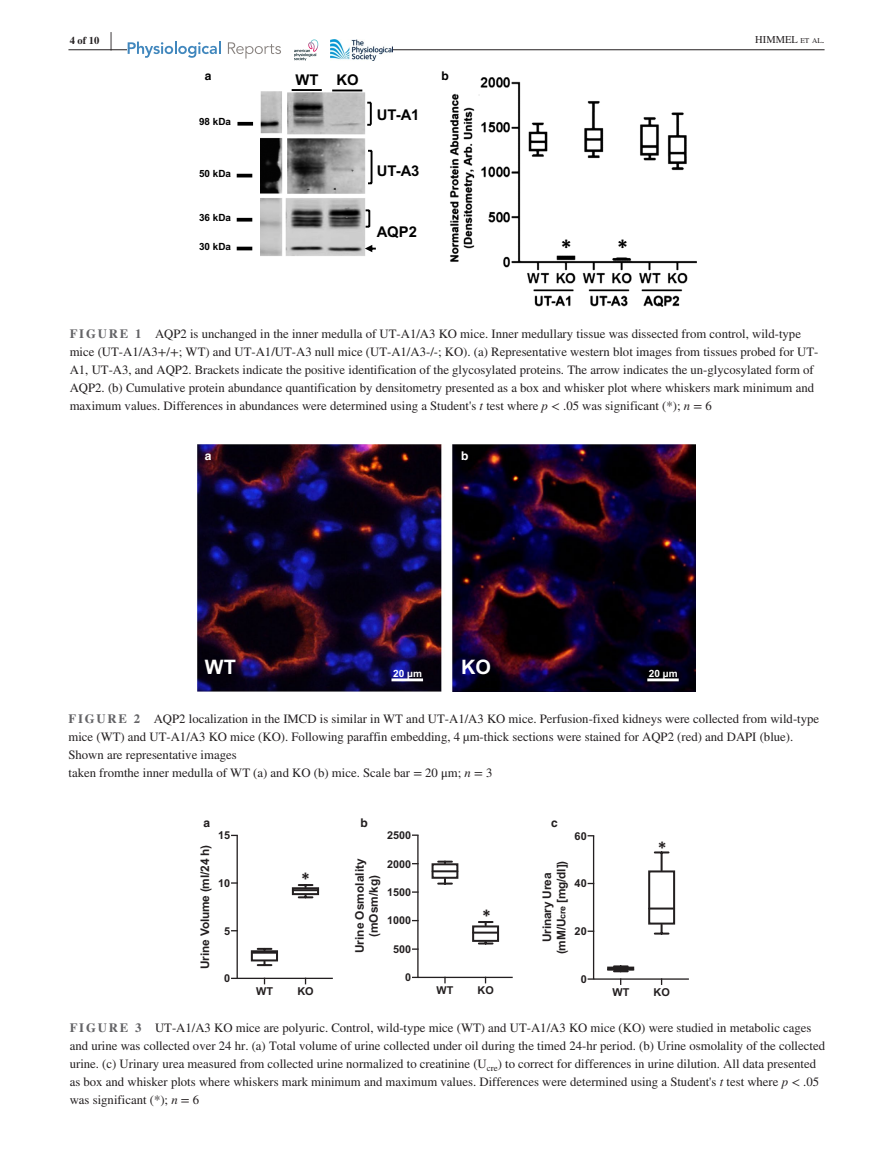
<style>
.page{position:relative;width:893px;height:1174px;background:#fff}
.page>*{position:absolute;margin:0;border:0;box-sizing:border-box;transform-origin:0 0}
.t1{font:700 25.95px "STIX";color:#231f20;scale:.36 1}
.t2{font:700 22.2px "Calibri";color:#000}
.t3{font:700 19.95px "Arial";color:#fff}
.t4{font:700 17.85px "Calibri";color:#231f20}
.t5{font:700 14.85px "Arial";color:#000}
.t6{font:12.75px/18px "STIX";color:#231f20}
.t7{font:700 12px "Helvetica";color:#231f20}
.t8{font:700 12px "Helvetica";color:#000}
.t9{font:700 12px "Helvetica";color:#fff}
.t10{font:700 11.85px/14.2px "Arial";letter-spacing:-.01em;color:#231f20;text-align:center}
.t11{font:700 10.95px "Arial";color:#231f20}
.t12{font:700 10.8px "Arial";color:#231f20}
.t13{font:10.5px "STIX";color:#231f20}
.t14{font:700 10.5px "STIX";color:#231f20}
.t15{font:700 10.05px "Arial";letter-spacing:.005em;color:#fff}
.t16{font:700 9.9px "Arial";letter-spacing:-.005em;color:#000}
.s1{font-size:7.35px}
.s2{font-weight:700;color:#636366}
.s3{font-style:italic}
.s4{font-size:8.85px}
</style>
<div class="page">
<hr style="left:68px;top:49px;width:756px;height:1px;background:#231f20">
<div style="left:128px;top:39px;width:264px;height:22px;background:#fff"></div>
<svg style="left:294px;top:39px;width:24px;height:22px"></svg>
<img style="left:331px;top:39px;width:61px;height:22px">
<svg style="left:128px;top:42px;width:93px;height:16px"></svg>
<svg style="left:228px;top:42px;width:53px;height:17px"></svg>
<img style="left:260px;top:78px;width:436px;height:228px">
<svg style="left:237px;top:122px;width:16px;height:4px"></svg>
<hr style="left:237px;top:218px;width:15px;height:3px;background:#000">
<hr style="left:237px;top:247px;width:15px;height:3px;background:#000">
<hr style="left:237px;top:174px;width:15px;height:3px;background:#000">
<hr style="left:292px;top:89px;width:30px;height:2px;background:#000">
<hr style="left:332px;top:89px;width:30px;height:2px;background:#000">
<hr style="left:370px;top:103px;width:2px;height:22px;background:#000">
<hr style="left:371px;top:151px;width:1px;height:32px;background:#000">
<svg style="left:366px;top:209px;width:4px;height:19px"></svg>
<svg style="left:365px;top:245px;width:11px;height:7px"></svg>
<img style="left:198px;top:444px;width:497px;height:247px">
<hr style="left:391px;top:678px;width:32px;height:3px;background:#fff">
<hr style="left:647px;top:678px;width:32px;height:3px;background:#fff">
<hr style="left:237px;top:977px;width:96px;height:2px;background:#231f20">
<hr style="left:237px;top:835px;width:1px;height:143px;background:#231f20">
<div style="left:251px;top:950px;width:27px;height:11px;border:2px solid #231f20"></div>
<svg style="left:258px;top:948px;width:13px;height:2px"></svg>
<svg style="left:258px;top:961px;width:13px;height:5px"></svg>
<hr style="left:252px;top:951px;width:25px;height:2px;background:#231f20">
<div style="left:292px;top:887px;width:27px;height:8px;border:2px solid #231f20"></div>
<svg style="left:299px;top:884px;width:13px;height:3px"></svg>
<svg style="left:299px;top:895px;width:13px;height:3px"></svg>
<hr style="left:293px;top:889px;width:25px;height:2px;background:#231f20">
<hr style="left:418px;top:976px;width:95px;height:2px;background:#231f20">
<hr style="left:417px;top:835px;width:2px;height:142px;background:#231f20">
<div style="left:432px;top:863px;width:26px;height:15px;border:2px solid #231f20"></div>
<svg style="left:438px;top:860px;width:14px;height:3px"></svg>
<svg style="left:438px;top:878px;width:14px;height:6px"></svg>
<hr style="left:433px;top:870px;width:24px;height:2px;background:#231f20">
<div style="left:472px;top:925px;width:27px;height:17px;border:2px solid #231f20"></div>
<svg style="left:479px;top:921px;width:14px;height:4px"></svg>
<svg style="left:479px;top:942px;width:14px;height:2px"></svg>
<hr style="left:473px;top:931px;width:25px;height:2px;background:#231f20">
<hr style="left:594px;top:978px;width:95px;height:1px;background:#231f20">
<hr style="left:593px;top:835px;width:1px;height:144px;background:#231f20">
<div style="left:607px;top:966px;width:27px;height:4px;border:2px solid #231f20"></div>
<svg style="left:614px;top:965px;width:14px;height:7px"></svg>
<hr style="left:608px;top:968px;width:25px;height:2px;background:#231f20">
<div style="left:648px;top:870px;width:27px;height:54px;border:2px solid #231f20"></div>
<svg style="left:655px;top:851px;width:13px;height:19px"></svg>
<svg style="left:655px;top:924px;width:13px;height:10px"></svg>
<hr style="left:649px;top:907px;width:25px;height:2px;background:#231f20">
<h1 class="t1" style="left:110px;top:26px;width:7px">|</h1>
<p class="t14" style="left:70px;top:34px;width:31px">4 of 10</p>
<p class="t13" style="left:755px;top:32px;width:71px">HIMMEL <span class="s1">et al</span>.</p>
<p class="t8" style="left:205px;top:69px;width:8px">a</p>
<p class="t8" style="left:441px;top:69px;width:9px">b</p>
<p class="t5" style="left:295px;top:70px;width:65px">WT KO</p>
<p class="t16" style="left:199px;top:115px;width:34px">98 kDa</p>
<p class="t16" style="left:199px;top:167px;width:34px">50 kDa</p>
<p class="t16" style="left:199px;top:211px;width:34px">36 kDa</p>
<p class="t16" style="left:199px;top:240px;width:34px">30 kDa</p>
<p class="t5" style="left:377px;top:105px;width:44px">UT-A1</p>
<p class="t5" style="left:377px;top:161px;width:44px">UT-A3</p>
<p class="t5" style="left:377px;top:222px;width:42px">AQP2</p>
<h2 class="t2" style="left:561px;top:233px;width:69px">* *</h2>
<p class="t6" style="left:70px;top:326px;width:750px"><span class="s2">FIGURE 1</span> AQP2 is unchanged in the inner medulla of UT-A1/A3 KO mice. Inner medullary tissue was dissected from control, wild-type mice (UT-A1/A3+/+; WT) and UT-A1/UT-A3 null mice (UT-A1/A3-/-; KO). (a) Representative western blot images from tissues probed for UT-A1, UT-A3, and AQP2. Brackets indicate the positive identification of the glycosylated proteins. The arrow indicates the un-glycosylated form of AQP2. (b) Cumulative protein abundance quantification by densitometry presented as a box and whisker plot where whiskers mark minimum and maximum values. Differences in abundances were determined using a Student's <span class="s3">t</span> test where <span class="s3">p</span> &lt; .05 was significant (*); <span class="s3">n</span> = 6</p>
<p class="t9" style="left:205px;top:449px;width:8px">a</p>
<p class="t9" style="left:461px;top:449px;width:9px">b</p>
<h3 class="t3" style="left:205px;top:654px;width:32px">WT</h3>
<p class="t15" style="left:393px;top:666px;width:30px">20 µm</p>
<h3 class="t3" style="left:461px;top:654px;width:31px">KO</h3>
<p class="t15" style="left:649px;top:666px;width:30px">20 µm</p>
<p class="t6" style="left:68px;top:711px;width:752px"><span class="s2">FIGURE 2</span> AQP2 localization in the IMCD is similar in WT and UT-A1/A3 KO mice. Perfusion-fixed kidneys were collected from wild-type mice (WT) and UT-A1/A3 KO mice (KO). Following paraffin embedding, 4 µm-thick sections were stained for AQP2 (red) and DAPI (blue).<br>Shown are representative images<br>taken fromthe inner medulla of WT (a) and KO (b) mice. Scale bar = 20 μm; <span class="s3">n</span> = 3</p>
<p class="t7" style="left:360px;top:815px;width:9px">b</p>
<p class="t7" style="left:203px;top:815px;width:8px">a</p>
<p class="t7" style="left:551px;top:815px;width:8px">c</p>
<p class="t12" style="left:218px;top:828px;width:14px">15</p>
<p class="t12" style="left:387px;top:828px;width:26px">2500</p>
<p class="t11" style="left:575px;top:828px;width:14px">60</p>
<p class="t10" style="left:198px;top:969px;width:126px;rotate:-90deg">Urine Volume (ml/24 h)</p>
<p class="t12" style="left:218px;top:876px;width:14px">10</p>
<p class="t12" style="left:224px;top:923px;width:8px">5</p>
<h3 class="t4" style="left:301px;top:867px;width:10px">*</h3>
<p class="t10" style="left:353px;top:953px;width:96px;rotate:-90deg">Urine Osmolality (mOsm/kg)</p>
<p class="t12" style="left:387px;top:856px;width:26px">2000</p>
<p class="t12" style="left:387px;top:885px;width:26px">1500</p>
<p class="t12" style="left:387px;top:913px;width:26px">1000</p>
<p class="t12" style="left:393px;top:942px;width:20px">500</p>
<h3 class="t4" style="left:482px;top:904px;width:10px">*</h3>
<p class="t10" style="left:540px;top:954px;width:95px;rotate:-90deg">Urinary Urea (mM/U<span class="s4">cre</span> [mg/dl])</p>
<p class="t11" style="left:575px;top:876px;width:14px">40</p>
<p class="t11" style="left:575px;top:924px;width:14px">20</p>
<p class="t12" style="left:224px;top:971px;width:8px">0</p>
<p class="t12" style="left:405px;top:970px;width:8px">0</p>
<p class="t11" style="left:581px;top:971px;width:8px">0</p>
<p class="t12" style="left:256px;top:984px;width:19px">WT</p>
<p class="t12" style="left:297px;top:984px;width:18px">KO</p>
<p class="t12" style="left:437px;top:983px;width:18px">WT</p>
<p class="t12" style="left:478px;top:983px;width:18px">KO</p>
<h3 class="t4" style="left:658px;top:836px;width:10px">*</h3>
<p class="t11" style="left:612px;top:984px;width:19px">WT</p>
<p class="t11" style="left:653px;top:984px;width:18px">KO</p>
<p class="t6" style="left:70px;top:1019px;width:757px"><span class="s2">FIGURE 3</span> UT-A1/A3 KO mice are polyuric. Control, wild-type mice (WT) and UT-A1/A3 KO mice (KO) were studied in metabolic cages and urine was collected over 24 hr. (a) Total volume of urine collected under oil during the timed 24-hr period. (b) Urine osmolality of the collected urine. (c) Urinary urea measured from collected urine normalized to creatinine (U<sub>cre</sub>) to correct for differences in urine dilution. All data presented as box and whisker plots where whiskers mark minimum and maximum values. Differences were determined using a Student's <span class="s3">t</span> test where <span class="s3">p</span> &lt; .05 was significant (*); <span class="s3">n</span> = 6</p>
</div>
